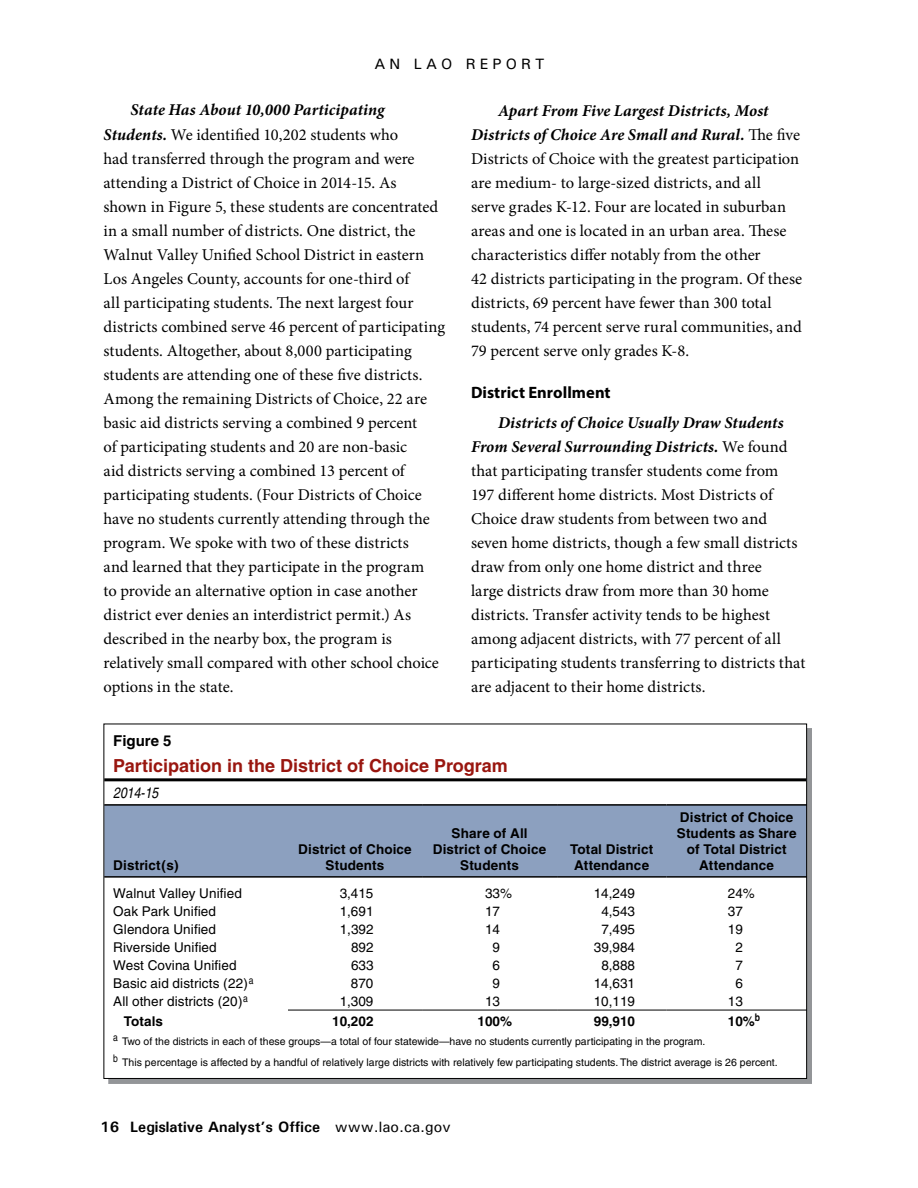
<style>
.page{position:relative;width:918px;height:1188px;background:#fff}
.page>*{position:absolute;margin:0;border:0;box-sizing:border-box;transform-origin:0 0}
.t1{font:700 18px "Helvetica";color:#99160f}
.t2{font:16.5px/24px "Minion Pro";letter-spacing:.005em;color:#000}
.t3{font:700 16.5px "Myriad Pro";color:#000}
.t4{font:700 15px "Univers";color:#000}
.t5{font:500 15px "Univers";letter-spacing:.28em;color:#000}
.t6{font:700 15px "Helvetica";color:#000}
.t7{font:italic condensed 15px "Helvetica";color:#000}
.t8{font:13.5px "Helvetica";letter-spacing:.005em;color:#000}
.t9{font:700 13.5px/16.2px "Helvetica";letter-spacing:.01em;color:#000;text-align:center}
.t10{font:10.5px/21.1px "Helvetica";color:#000}
.s1{font-weight:700;font-style:italic}
.s2{font-weight:500}
</style>
<div class="page">
<svg style="left:108px;top:728px;width:704px;height:356px;background:#818386"></svg>
<div style="left:104px;top:724px;width:703px;height:354px;background:#fff"></div>
<hr style="left:104px;top:778px;width:702px;height:3px;background:#000">
<div style="left:106px;top:806px;width:699px;height:70px;background:#8ca0bf"></div>
<hr style="left:104px;top:804px;width:184px;height:2px;background:#000">
<hr style="left:288px;top:804px;width:134px;height:2px;background:#000">
<hr style="left:422px;top:804px;width:135px;height:2px;background:#000">
<hr style="left:557px;top:804px;width:109px;height:2px;background:#000">
<hr style="left:666px;top:804px;width:141px;height:2px;background:#000">
<hr style="left:104px;top:876px;width:184px;height:2px;background:#000">
<hr style="left:288px;top:876px;width:134px;height:2px;background:#000">
<hr style="left:422px;top:876px;width:135px;height:2px;background:#000">
<hr style="left:557px;top:876px;width:109px;height:2px;background:#000">
<hr style="left:288px;top:1010px;width:134px;height:1px;background:#000">
<hr style="left:422px;top:1010px;width:135px;height:1px;background:#000">
<hr style="left:557px;top:1010px;width:109px;height:1px;background:#000">
<hr style="left:666px;top:876px;width:141px;height:2px;background:#000">
<hr style="left:666px;top:1010px;width:141px;height:1px;background:#000">
<p class="t5" style="left:374px;top:55px;width:172px">AN LAO REPORT</p>
<p class="t2" style="left:104px;top:98px;width:343px;text-indent:27px"><span class="s1">State Has About 10,000 Participating Students.</span> We identified 10,202 students who<br>had transferred through the program and were attending a District of Choice in 2014-15. As<br>shown in Figure 5, these students are concentrated in a small number of districts. One district, the Walnut Valley Unified School District in eastern Los Angeles County, accounts for one-third of<br>all participating students. The next largest four districts combined serve 46 percent of participating students. Altogether, about 8,000 participating students are attending one of these five districts.<br>Among the remaining Districts of Choice, 22 are basic aid districts serving a combined 9 percent<br>of participating students and 20 are non-basic<br>aid districts serving a combined 13 percent of participating students. (Four Districts of Choice have no students currently attending through the program. We spoke with two of these districts<br>and learned that they participate in the program<br>to provide an alternative option in case another district ever denies an interdistrict permit.) As described in the nearby box, the program is relatively small compared with other school choice options in the state.</p>
<p class="t2" style="left:471px;top:98px;width:333px;text-indent:27px"><span class="s1">Apart From Five Largest Districts, Most Districts of Choice Are Small and Rural.</span> The five Districts of Choice with the greatest participation are medium- to large-sized districts, and all<br>serve grades K-12. Four are located in suburban areas and one is located in an urban area. These characteristics differ notably from the other<br>42 districts participating in the program. Of these districts, 69 percent have fewer than 300 total students, 74 percent serve rural communities, and 79 percent serve only grades K-8.</p>
<p class="t3" style="left:471px;top:381px;width:141px">District Enrollment</p>
<p class="t2" style="left:471px;top:411px;width:336px;text-indent:27px"><span class="s1">Districts of Choice Usually Draw Students From Several Surrounding Districts.</span> We found that participating transfer students come from 197 different home districts. Most Districts of Choice draw students from between two and seven home districts, though a few small districts draw from only one home district and three<br>large districts draw from more than 30 home districts. Transfer activity tends to be highest among adjacent districts, with 77 percent of all participating students transferring to districts that are adjacent to their home districts.</p>
<p class="t6" style="left:113px;top:732px;width:60px">Figure 5</p>
<p class="t1" style="left:113px;top:755px;width:396px">Participation in the District of Choice Program</p>
<p class="t7" style="left:113px;top:784px;width:47px">2014-15</p>
<p class="t9" style="left:113px;top:857px;width:67px">District(s)</p>
<p class="t9" style="left:298px;top:841px;width:115px">District of Choice<br>Students</p>
<p class="t9" style="left:433px;top:825px;width:115px">Share of All<br>District of Choice<br>Students</p>
<p class="t9" style="left:570px;top:841px;width:85px">Total District<br>Attendance</p>
<p class="t9" style="left:677px;top:809px;width:121px">District of Choice<br>Students as Share of Total District<br>Attendance</p>
<p class="t8" style="left:113px;top:886px;width:130px">Walnut Valley Unified</p>
<p class="t8" style="left:340px;top:886px;width:35px">3,415</p>
<p class="t8" style="left:485px;top:886px;width:29px">33%</p>
<p class="t8" style="left:594px;top:886px;width:43px">14,249</p>
<p class="t8" style="left:728px;top:886px;width:29px">24%</p>
<p class="t8" style="left:113px;top:904px;width:104px">Oak Park Unified</p>
<p class="t8" style="left:340px;top:904px;width:35px">1,691</p>
<p class="t8" style="left:485px;top:904px;width:17px">17</p>
<p class="t8" style="left:601px;top:904px;width:35px">4,543</p>
<p class="t8" style="left:728px;top:904px;width:17px">37</p>
<p class="t8" style="left:113px;top:922px;width:104px">Glendora Unified</p>
<p class="t8" style="left:340px;top:922px;width:35px">1,392</p>
<p class="t8" style="left:485px;top:922px;width:17px">14</p>
<p class="t8" style="left:601px;top:922px;width:35px">7,495</p>
<p class="t8" style="left:728px;top:922px;width:17px">19</p>
<p class="t8" style="left:113px;top:940px;width:105px">Riverside Unified</p>
<p class="t8" style="left:351px;top:940px;width:24px">892</p>
<p class="t8" style="left:493px;top:940px;width:9px">9</p>
<p class="t8" style="left:594px;top:940px;width:43px">39,984</p>
<p class="t8" style="left:735px;top:940px;width:9px">2</p>
<p class="t8" style="left:113px;top:958px;width:125px">West Covina Unified</p>
<p class="t8" style="left:351px;top:958px;width:24px">633</p>
<p class="t8" style="left:493px;top:958px;width:9px">6</p>
<p class="t8" style="left:601px;top:958px;width:35px">8,888</p>
<p class="t8" style="left:736px;top:958px;width:9px">7</p>
<p class="t8" style="left:113px;top:976px;width:142px">Basic aid districts (22)<sup>a</sup></p>
<p class="t8" style="left:351px;top:976px;width:24px">870</p>
<p class="t8" style="left:493px;top:976px;width:9px">9</p>
<p class="t8" style="left:594px;top:976px;width:43px">14,631</p>
<p class="t8" style="left:735px;top:976px;width:9px">6</p>
<p class="t8" style="left:113px;top:994px;width:136px">All other districts (20)<sup>a</sup></p>
<p class="t8" style="left:340px;top:994px;width:35px">1,309</p>
<p class="t8" style="left:485px;top:994px;width:17px">13</p>
<p class="t8" style="left:594px;top:994px;width:43px">10,119</p>
<p class="t8" style="left:728px;top:994px;width:17px">13</p>
<p class="t9" style="left:124px;top:1013px;width:41px">Totals</p>
<p class="t9" style="left:332px;top:1013px;width:43px">10,202</p>
<p class="t9" style="left:478px;top:1013px;width:36px">100%</p>
<p class="t9" style="left:594px;top:1013px;width:43px">99,910</p>
<p class="t9" style="left:728px;top:1013px;width:34px">10%<sup>b</sup></p>
<p class="t10" style="left:113px;top:1031px;width:666px"><sup>a</sup> Two of the districts in each of these groups—a total of four statewide—have no students currently participating in the program.<br><sup>b</sup> This percentage is affected by a handful of relatively large districts with relatively few participating students. The district average is 26 percent.</p>
<p class="t4" style="left:100px;top:1118px;width:352px">16 Legislative Analyst’s Office <span class="s2">www.lao.ca.gov</span></p>
</div>
